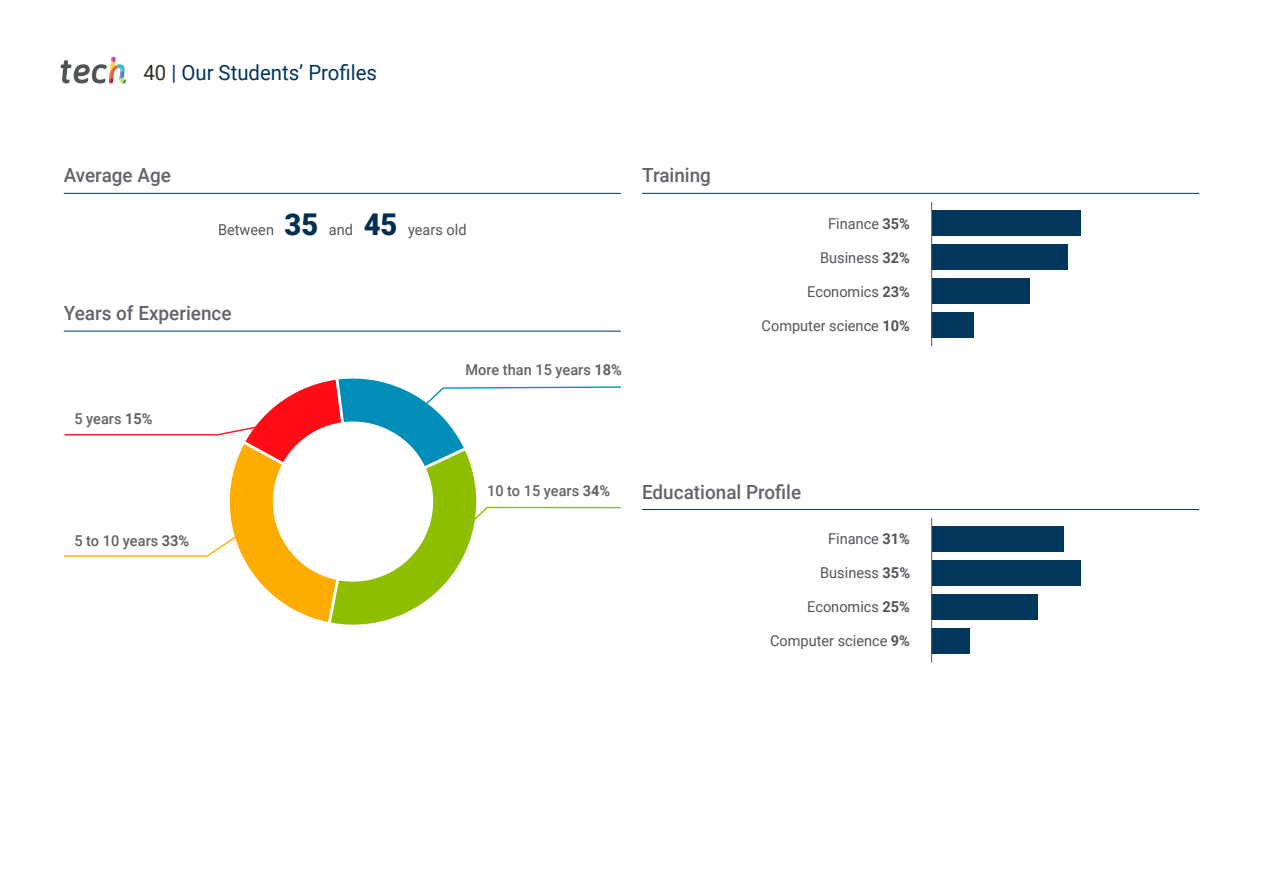
<style>
.page{position:relative;width:1263px;height:893px;background:#fff}
.page>*{position:absolute;margin:0;border:0;box-sizing:border-box;transform-origin:0 0}
.t1{font:21px "Roboto";color:#00355e}
.t2{font:500 19.5px "Roboto";color:#61646a}
.t3{font:15px "Roboto";color:#52555b}
.t4{font:500 15px "Roboto";color:#636363}
.s1{color:#312e20}
.s2{font-weight:900;font-size:30px;color:#003050}
.s3{font-weight:700}
</style>
<div class="page">
<svg style="left:61px;top:57px;width:65px;height:27px"></svg>
<hr style="left:64px;top:193px;width:557px;height:1px;background:#00355c">
<hr style="left:64px;top:331px;width:557px;height:1px;background:#00355c">
<hr style="left:642px;top:509px;width:557px;height:1px;background:#00355c">
<hr style="left:642px;top:193px;width:557px;height:1px;background:#00355c">
<svg style="left:64px;top:378px;width:557px;height:247px"></svg>
<div style="left:932px;top:278px;width:97px;height:26px;background:#00355c"></div>
<div style="left:932px;top:210px;width:148px;height:26px;background:#00355c"></div>
<div style="left:932px;top:244px;width:136px;height:26px;background:#00355c"></div>
<div style="left:932px;top:312px;width:42px;height:26px;background:#00355c"></div>
<hr style="left:931px;top:202px;width:1px;height:144px;background:#52555b">
<div style="left:932px;top:594px;width:106px;height:26px;background:#00355c"></div>
<div style="left:932px;top:526px;width:131px;height:26px;background:#00355c"></div>
<div style="left:932px;top:560px;width:148px;height:26px;background:#00355c"></div>
<div style="left:932px;top:628px;width:38px;height:26px;background:#00355c"></div>
<hr style="left:931px;top:518px;width:1px;height:144px;background:#52555b">
<h1 class="t1" style="left:144px;top:57px;width:235px"><span class="s1">40</span> | Our Students’ Profiles</h1>
<h2 class="t2" style="left:64px;top:161px;width:109px">Average Age</h2>
<p class="t3" style="left:218px;top:219px;width:250px">Between <span class="s2">35</span> and <span class="s2">45</span> years old</p>
<h2 class="t2" style="left:642px;top:161px;width:70px">Training</h2>
<h2 class="t2" style="left:64px;top:300px;width:169px">Years of Experience</h2>
<p class="t4" style="left:74px;top:408px;width:80px">5 years <span class="s3">15%</span></p>
<p class="t4" style="left:465px;top:359px;width:158px">More than 15 years <span class="s3">18%</span></p>
<p class="t3" style="left:828px;top:213px;width:83px">Finance <span class="s3">35%</span></p>
<p class="t3" style="left:820px;top:247px;width:91px">Business <span class="s3">32%</span></p>
<p class="t3" style="left:807px;top:281px;width:104px">Economics <span class="s3">23%</span></p>
<p class="t3" style="left:761px;top:315px;width:150px">Computer science <span class="s3">10%</span></p>
<p class="t4" style="left:74px;top:530px;width:116px">5 to 10 years <span class="s3">33%</span></p>
<p class="t4" style="left:487px;top:480px;width:125px">10 to 15 years <span class="s3">34%</span></p>
<h2 class="t2" style="left:642px;top:478px;width:161px">Educational Profile</h2>
<p class="t3" style="left:828px;top:528px;width:83px">Finance <span class="s3">31%</span></p>
<p class="t3" style="left:820px;top:562px;width:91px">Business <span class="s3">35%</span></p>
<p class="t3" style="left:807px;top:596px;width:104px">Economics <span class="s3">25%</span></p>
<p class="t3" style="left:770px;top:630px;width:142px">Computer science <span class="s3">9%</span></p>
</div>
